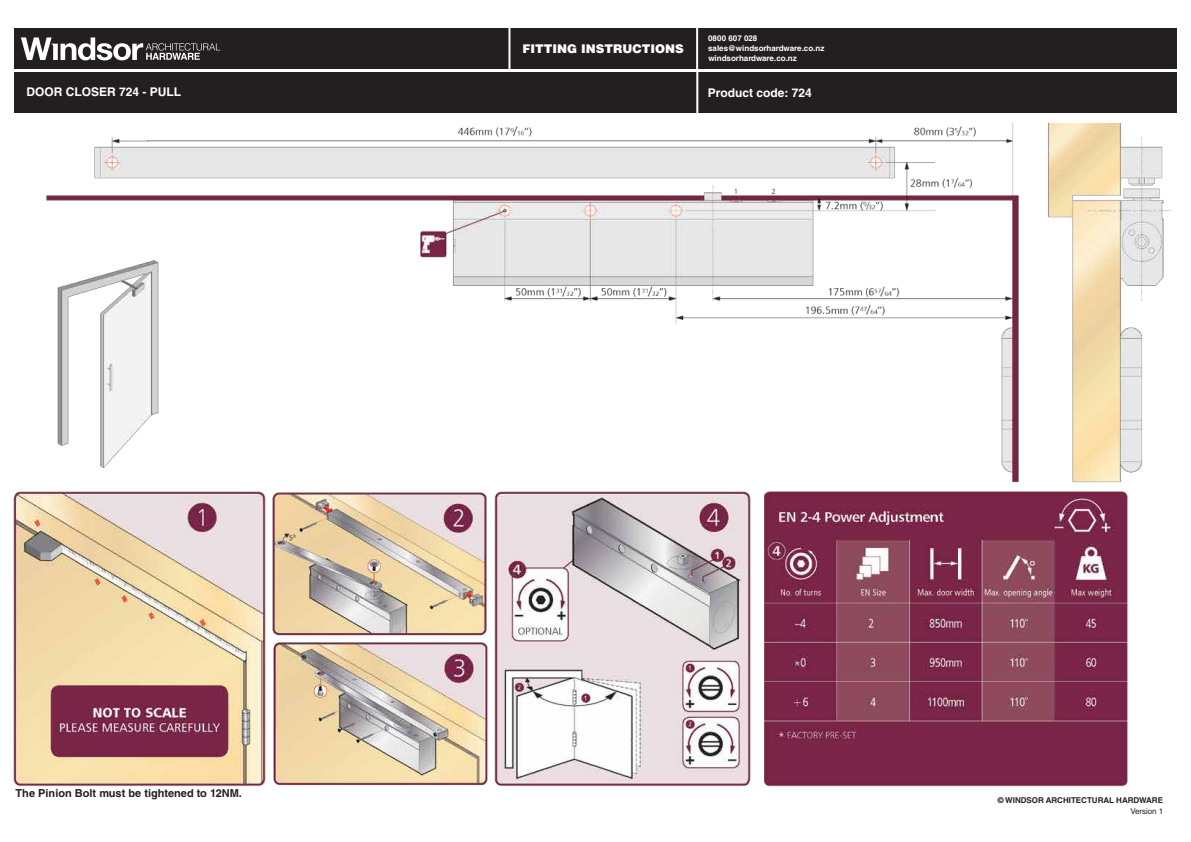
<style>
.page{position:relative;width:1191px;height:842px;background:#fff}
.page>*{position:absolute;margin:0;border:0;box-sizing:border-box;transform-origin:0 0}
.t1{font:700 12px "Helvetica LT Std";color:#fff}
.t2{font:900 12px "Helvetica LT Std";color:#fff}
.t3{font:700 11px "Helvetica LT Std";color:#231f20}
.t4{font:700 8px/9.9px "Helvetica LT Std";color:#fff}
.t5{font:700 8px "Helvetica LT Std";color:#231f20}
.t6{font:8px "Helvetica LT Std";color:#231f20}
</style>
<div class="page">
<div style="left:14px;top:28px;width:1162px;height:41px;background:#231f20"></div>
<div style="left:14px;top:72px;width:1162px;height:41px;background:#231f20"></div>
<hr style="left:508px;top:27px;width:2px;height:43px;background:#fff">
<hr style="left:696px;top:27px;width:2px;height:43px;background:#fff">
<hr style="left:696px;top:70px;width:2px;height:43px;background:#fff">
<svg style="left:21px;top:37px;width:199px;height:23px"></svg>
<img style="left:46px;top:124px;width:1125px;height:359px">
<img style="left:13px;top:491px;width:1115px;height:296px">
<h1 class="t2" style="left:522px;top:41px;width:163px">FITTING INSTRUCTIONS</h1>
<p class="t4" style="left:708px;top:33px;width:118px">0800 607 028 sales@windsorhardware.co.nz windsorhardware.co.nz</p>
<h1 class="t1" style="left:26px;top:84px;width:156px">DOOR CLOSER 724 - PULL</h1>
<h1 class="t1" style="left:708px;top:85px;width:106px">Product code: 724</h1>
<h2 class="t3" style="left:16px;top:787px;width:228px">The Pinion Bolt must be tightened to 12NM.</h2>
<p class="t5" style="left:997px;top:795px;width:167px">© WINDSOR ARCHITECTURAL HARDWARE</p>
<p class="t6" style="left:1130px;top:806px;width:34px">Version 1</p>
</div>
